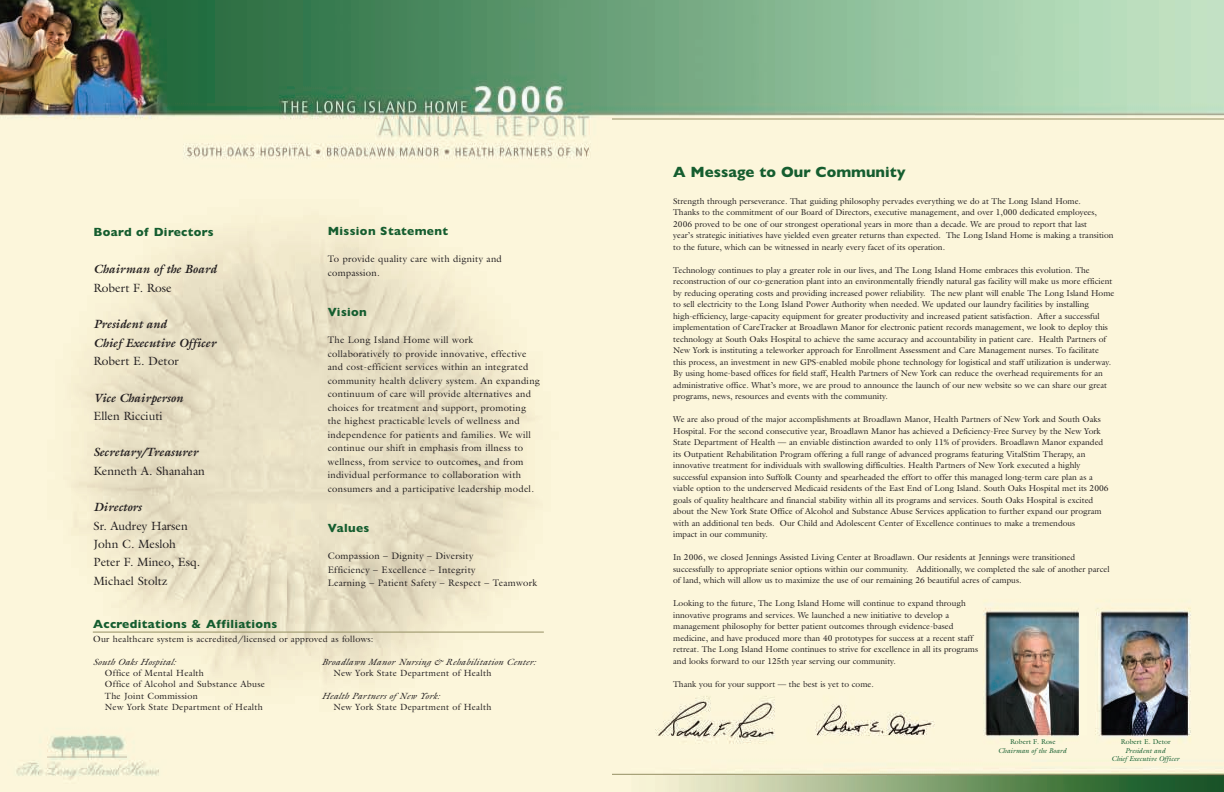
<style>
.page{position:relative;width:1224px;height:792px;background:#fff}
.page>*{position:absolute;margin:0;border:0;box-sizing:border-box;transform-origin:0 0}
.t1{font:700 15px "Gill Sans";color:#155d2f}
.t2{font:12px/18.3px "Galliard";color:#231f20}
.t3{font:italic 700 12px/18.3px "Galliard";color:#231f20}
.t4{font:700 12px "Gill Sans";letter-spacing:.03em;color:#155d2f}
.t5{font:9.5px/13.5px "Galliard";letter-spacing:.03em;color:#231f20}
.t6{font:9px/11.2px "Galliard";letter-spacing:.03em;color:#231f20}
.t7{font:italic 9px "Galliard";letter-spacing:.025em;color:#231f20}
.t8{font:8.5px/11.5px "Galliard";color:#231f20}
.t9{font:italic 7px/8.4px "Galliard";color:#155d2f;text-align:center}
.t10{font:7px "Galliard";color:#155d2f}
</style>
<div class="page">
<img style="left:0;top:0;width:1224px;height:792px">
<hr style="left:612px;top:774px;width:612px;height:1px;background:#948f63">
<hr style="left:612px;top:119px;width:612px;height:1px;background:#948f63">
<hr style="left:93px;top:632px;width:451px;height:1px;background:#948f63">
<h2 class="t4" style="left:93px;top:225px;width:122px">Board of Directors</h2>
<h2 class="t3" style="left:93px;top:260px;width:125px">Chairman of the Board</h2>
<h2 class="t2" style="left:93px;top:278px;width:80px">Robert F. Rose</h2>
<h2 class="t3" style="left:93px;top:315px;width:124px">President and<br>Chief Executive Officer</h2>
<h2 class="t2" style="left:93px;top:352px;width:87px">Robert E. Detor</h2>
<h2 class="t3" style="left:93px;top:388px;width:91px">Vice Chairperson</h2>
<h2 class="t2" style="left:93px;top:407px;width:71px">Ellen Ricciuti</h2>
<h2 class="t3" style="left:93px;top:443px;width:106px">Secretary/Treasurer</h2>
<h2 class="t2" style="left:93px;top:461px;width:113px">Kenneth A. Shanahan</h2>
<h2 class="t3" style="left:93px;top:498px;width:49px">Directors</h2>
<h2 class="t2" style="left:93px;top:516px;width:108px">Sr. Audrey Harsen<br>John C. Mesloh<br>Peter F. Mineo, Esq.<br>Michael Stoltz</h2>
<h2 class="t4" style="left:328px;top:224px;width:122px">Mission Statement</h2>
<p class="t5" style="left:328px;top:252px;width:176px">To provide quality care with dignity and compassion.</p>
<h2 class="t4" style="left:328px;top:305px;width:41px">Vision</h2>
<p class="t5" style="left:328px;top:333px;width:214px">The Long Island Home will work<br>collaboratively to provide innovative, effective and cost-efficient services within an integrated community health delivery system. An expanding continuum of care will provide alternatives and choices for treatment and support, promoting the highest practicable levels of wellness and independence for patients and families. We will continue our shift in emphasis from illness to wellness, from service to outcomes, and from individual performance to collaboration with consumers and a participative leadership model.</p>
<h2 class="t4" style="left:328px;top:521px;width:43px">Values</h2>
<p class="t5" style="left:328px;top:549px;width:211px">Compassion – Dignity – Diversity<br>Efficiency – Excellence – Integrity<br>Learning – Patient Safety – Respect – Teamwork</p>
<h2 class="t4" style="left:93px;top:617px;width:186px">Accreditations &amp; Affiliations</h2>
<p class="t6" style="left:93px;top:633px;width:282px">Our healthcare system is accredited/licensed or approved as follows:</p>
<p class="t7" style="left:93px;top:657px;width:86px">South Oaks Hospital:</p>
<p class="t6" style="left:105px;top:667px;width:162px">Office of Mental Health<br>Office of Alcohol and Substance Abuse<br>The Joint Commission<br>New York State Department of Health</p>
<p class="t7" style="left:321px;top:657px;width:217px">Broadlawn Manor Nursing &amp; Rehabilitation Center:</p>
<p class="t6" style="left:333px;top:667px;width:159px">New York State Department of Health</p>
<p class="t7" style="left:321px;top:690px;width:121px">Health Partners ofNew York:</p>
<p class="t6" style="left:333px;top:701px;width:159px">New York State Department of Health</p>
<h1 class="t1" style="left:673px;top:163px;width:234px">A Message to Our Community</h1>
<p class="t8" style="left:673px;top:195px;width:442px">Strength through perseverance. That guiding philosophy pervades everything we do at The Long Island Home.<br>Thanks to the commitment of our Board of Directors, executive management, and over 1,000 dedicated employees, 2006 proved to be one of our strongest operational years in more than a decade. We are proud to report that last<br>year’s strategic initiatives have yielded even greater returns than expected. The Long Island Home is making a transition to the future, which can be witnessed in nearly every facet of its operation.</p>
<p class="t8" style="left:673px;top:264px;width:443px">Technology continues to play a greater role in our lives, and The Long Island Home embraces this evolution. The reconstruction of our co-generation plant into an environmentally friendly natural gas facility will make us more efficient by reducing operating costs and providing increased power reliability. The new plant will enable The Long Island Home to sell electricity to the Long Island Power Authority when needed. We updated our laundry facilities by installing high-efficiency, large-capacity equipment for greater productivity and increased patient satisfaction. After a successful implementation of CareTracker at Broadlawn Manor for electronic patient records management, we look to deploy this technology at South Oaks Hospital to achieve the same accuracy and accountability in patient care. Health Partners of New York is instituting a teleworker approach for Enrollment Assessment and Care Management nurses. To facilitate<br>this process, an investment in new GPS-enabled mobile phone technology for logistical and staff utilization is underway.<br>By using home-based offices for field staff, Health Partners of New York can reduce the overhead requirements for an administrative office. What’s more, we are proud to announce the launch of our new website so we can share our great programs, news, resources and events with the community.</p>
<p class="t8" style="left:673px;top:413px;width:437px">We are also proud of the major accomplishments at Broadlawn Manor, Health Partners of New York and South Oaks Hospital. For the second consecutive year, Broadlawn Manor has achieved a Deficiency-Free Survey by the New York State Department of Health — an enviable distinction awarded to only 11% of providers. Broadlawn Manor expanded its Outpatient Rehabilitation Program offering a full range of advanced programs featuring VitalStim Therapy, an innovative treatment for individuals with swallowing difficulties. Health Partners of New York executed a highly successful expansion into Suffolk County and spearheaded the effort to offer this managed long-term care plan as a viable option to the underserved Medicaid residents of the East End of Long Island. South Oaks Hospital met its 2006 goals of quality healthcare and financial stability within all its programs and services. South Oaks Hospital is excited about the New York State Office of Alcohol and Substance Abuse Services application to further expand our program with an additional ten beds. Our Child and Adolescent Center of Excellence continues to make a tremendous<br>impact in our community.</p>
<p class="t8" style="left:673px;top:551px;width:438px">In 2006, we closed Jennings Assisted Living Center at Broadlawn. Our residents at Jennings were transitioned successfully to appropriate senior options within our community. Additionally, we completed the sale of another parcel of land, which will allow us to maximize the use of our remaining 26 beautiful acres of campus.</p>
<p class="t8" style="left:673px;top:597px;width:306px">Looking to the future, The Long Island Home will continue to expand through innovative programs and services. We launched a new initiative to develop a management philosophy for better patient outcomes through evidence-based medicine, and have produced more than 40 prototypes for success at a recent staff retreat. The Long Island Home continues to strive for excellence in all its programs and looks forward to our 125th year serving our community.</p>
<p class="t8" style="left:673px;top:678px;width:202px">Thank you for your support — the best is yet to come.</p>
<p class="t10" style="left:1010px;top:738px;width:47px">Robert F. Rose</p>
<p class="t9" style="left:998px;top:746px;width:70px">Chairman of the Board</p>
<p class="t10" style="left:1121px;top:738px;width:51px">Robert E. Detor</p>
<p class="t9" style="left:1112px;top:746px;width:69px">President and<br>Chief Executive Officer</p>
</div>
